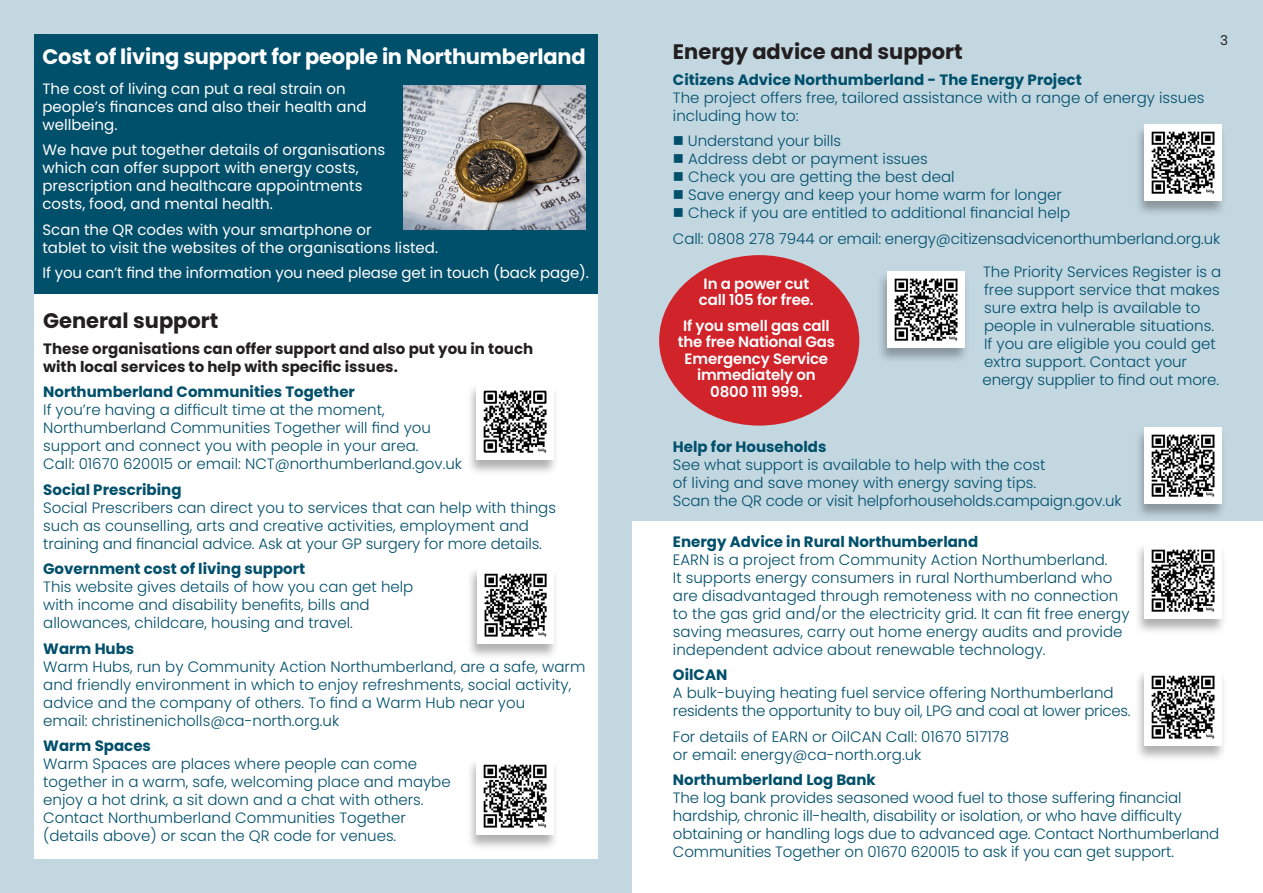
<style>
.page{position:relative;width:1263px;height:893px;background:#fff}
.page>*{position:absolute;margin:0;border:0;box-sizing:border-box;transform-origin:0 0}
.t1{font:700 21px "Poppins";letter-spacing:-.01em;color:#fff}
.t2{font:700 21px "Poppins";color:#231f20}
.t3{font:300 15px/18px "Poppins";color:#004f6b}
.t4{font:15px "Poppins";color:#fff}
.t5{font:700 15px "Poppins";color:#004f6b}
.t6{font:600 15px/16.5px "Poppins";letter-spacing:-.01em;color:#fff;text-align:center}
.t7{font:700 15px "Poppins";color:#231f20}
.t8{font:300 15px "Poppins";letter-spacing:-.02em;color:#004f6b}
.t9{font:13.5px "Poppins";color:#231f20}
</style>
<div class="page">
<div style="left:0;top:0;width:631px;height:893px;background:#c3d7e1"></div>
<div style="left:34px;top:34px;width:563px;height:262px;background:#004f6b"></div>
<div style="left:34px;top:294px;width:563px;height:565px;background:#fff"></div>
<div style="left:466px;top:383px;width:93px;height:93px;background:#231f20;opacity:.35"></div>
<img style="left:477px;top:383px;width:76px;height:77px">
<div style="left:466px;top:566px;width:93px;height:93px;background:#231f20;opacity:.35"></div>
<img style="left:477px;top:567px;width:77px;height:76px">
<div style="left:466px;top:758px;width:93px;height:93px;background:#231f20;opacity:.35"></div>
<img style="left:477px;top:758px;width:76px;height:76px">
<img style="left:404px;top:85px;width:182px;height:145px">
<div style="left:632px;top:0;width:631px;height:521px;background:#c3d7e1"></div>
<div style="left:1134px;top:124px;width:93px;height:93px;background:#231f20;opacity:.35"></div>
<img style="left:1145px;top:124px;width:76px;height:77px">
<div style="left:876px;top:271px;width:93px;height:93px;background:#231f20;opacity:.35"></div>
<img style="left:888px;top:271px;width:76px;height:77px">
<div style="left:659px;top:255px;width:200px;height:171px;background:#d1232a;border-radius:50%"></div>
<div style="left:1134px;top:542px;width:93px;height:93px;background:#231f20;opacity:.35"></div>
<img style="left:1145px;top:542px;width:76px;height:77px">
<div style="left:1134px;top:427px;width:93px;height:93px;background:#231f20;opacity:.35"></div>
<img style="left:1145px;top:427px;width:76px;height:77px">
<div style="left:1134px;top:668px;width:93px;height:93px;background:#231f20;opacity:.35"></div>
<img style="left:1145px;top:669px;width:76px;height:76px">
<p class="t1" style="left:43px;top:44px;width:545px">Cost of living support for people in Northumberland</p>
<p class="t4" style="left:43px;top:80px;width:305px">The cost of living can put a real strain on</p>
<p class="t4" style="left:43px;top:98px;width:325px">people’s finances and also their health and</p>
<p class="t4" style="left:43px;top:116px;width:77px">wellbeing.</p>
<p class="t4" style="left:43px;top:141px;width:344px">We have put together details of organisations</p>
<p class="t4" style="left:43px;top:159px;width:318px">which can offer support with energy costs,</p>
<p class="t4" style="left:43px;top:177px;width:321px">prescription and healthcare appointments</p>
<p class="t4" style="left:43px;top:195px;width:232px">costs, food, and mental health.</p>
<p class="t4" style="left:43px;top:221px;width:331px">Scan the QR codes with your smartphone or</p>
<p class="t4" style="left:43px;top:239px;width:397px">tablet to visit the websites of the organisations listed.</p>
<p class="t4" style="left:43px;top:264px;width:548px">If you can’t find the information you need please get in touch (back page).</p>
<p class="t2" style="left:43px;top:309px;width:177px">General support</p>
<p class="t7" style="left:43px;top:340px;width:491px">These organisations can offer support and also put you in touch</p>
<p class="t7" style="left:43px;top:358px;width:356px">with local services to help with specific issues.</p>
<p class="t5" style="left:43px;top:383px;width:313px">Northumberland Communities Together</p>
<p class="t3" style="left:43px;top:401px;width:343px">If you’re having a difficult time at the moment,</p>
<p class="t3" style="left:43px;top:419px;width:389px">Northumberland Communities Together will find you</p>
<p class="t3" style="left:43px;top:437px;width:377px">support and connect you with people in your area.</p>
<p class="t3" style="left:43px;top:455px;width:420px">Call: 01670 620015 or email: NCT@northumberland.gov.uk</p>
<p class="t5" style="left:43px;top:481px;width:140px">Social Prescribing</p>
<p class="t3" style="left:43px;top:499px;width:514px">Social Prescribers can direct you to services that can help with things such as counselling, arts and creative activities, employment and</p>
<p class="t3" style="left:43px;top:535px;width:500px">training and financial advice. Ask at your GP surgery for more details.</p>
<p class="t5" style="left:43px;top:560px;width:264px">Government cost of living support</p>
<p class="t3" style="left:43px;top:578px;width:372px">This website gives details of how you can get help</p>
<p class="t3" style="left:43px;top:596px;width:328px">with income and disability benefits, bills and</p>
<p class="t3" style="left:43px;top:614px;width:311px">allowances, childcare, housing and travel.</p>
<p class="t5" style="left:43px;top:640px;width:93px">Warm Hubs</p>
<p class="t3" style="left:43px;top:658px;width:544px">Warm Hubs, run by Community Action Northumberland, are a safe, warm and friendly environment in which to enjoy refreshments, social activity, advice and the company of others. To find a Warm Hub near you</p>
<p class="t3" style="left:43px;top:712px;width:297px">email: christinenicholls@ca-north.org.uk</p>
<p class="t5" style="left:43px;top:737px;width:109px">Warm Spaces</p>
<p class="t3" style="left:43px;top:755px;width:375px">Warm Spaces are places where people can come</p>
<p class="t3" style="left:43px;top:773px;width:409px">together in a warm, safe, welcoming place and maybe</p>
<p class="t3" style="left:43px;top:791px;width:382px">enjoy a hot drink, a sit down and a chat with others.</p>
<p class="t3" style="left:43px;top:809px;width:364px">Contact Northumberland Communities Together</p>
<p class="t3" style="left:43px;top:827px;width:355px">(details above) or scan the QR code for venues.</p>
<p class="t9" style="left:1220px;top:32px;width:9px">3</p>
<p class="t2" style="left:673px;top:40px;width:291px">Energy advice and support</p>
<p class="t5" style="left:673px;top:71px;width:410px">Citizens Advice Northumberland - The Energy Project</p>
<p class="t3" style="left:673px;top:89px;width:533px">The project offers free, tailored assistance with a range of energy issues including how to:</p>
<p class="t3" style="left:673px;top:132px;width:170px">■ Understand your bills</p>
<p class="t3" style="left:673px;top:150px;width:256px">■ Address debt or payment issues</p>
<p class="t3" style="left:673px;top:168px;width:283px">■ Check you are getting the best deal</p>
<p class="t3" style="left:673px;top:186px;width:390px">■ Save energy and keep your home warm for longer</p>
<p class="t3" style="left:673px;top:204px;width:399px">■ Check if you are entitled to additional financial help</p>
<p class="t3" style="left:673px;top:230px;width:549px">Call: 0808 278 7944 or email: energy@citizensadvicenorthumberland.org.uk</p>
<p class="t3" style="left:983px;top:263px;width:240px">The Priority Services Register is a</p>
<p class="t3" style="left:984px;top:281px;width:237px">free support service that makes</p>
<p class="t3" style="left:984px;top:299px;width:218px">sure extra help is available to</p>
<p class="t3" style="left:984px;top:317px;width:231px">people in vulnerable situations.</p>
<p class="t3" style="left:984px;top:335px;width:233px">If you are eligible you could get</p>
<p class="t3" style="left:984px;top:353px;width:204px">extra support. Contact your</p>
<p class="t3" style="left:982px;top:371px;width:238px">energy supplier to find out more.</p>
<p class="t6" style="left:704px;top:276px;width:107px">In a power cut</p>
<p class="t6" style="left:699px;top:292px;width:116px">call 105 for free.</p>
<p class="t6" style="left:683px;top:318px;width:148px">If you smell gas call</p>
<p class="t6" style="left:678px;top:334px;width:159px">the free National Gas<br>Emergency Service</p>
<p class="t6" style="left:697px;top:367px;width:120px">immediately on</p>
<p class="t6" style="left:710px;top:384px;width:94px">0800 111 999.</p>
<p class="t5" style="left:673px;top:438px;width:155px">Help for Households</p>
<p class="t3" style="left:673px;top:456px;width:374px">See what support is available to help with the cost</p>
<p class="t3" style="left:673px;top:474px;width:365px">of living and save money with energy saving tips.</p>
<p class="t3" style="left:673px;top:492px;width:450px">Scan the QR code or visit helpforhouseholds.campaign.gov.uk</p>
<p class="t5" style="left:673px;top:533px;width:307px">Energy Advice in Rural Northumberland</p>
<p class="t3" style="left:673px;top:551px;width:436px">EARN is a project from Community Action Northumberland.</p>
<p class="t3" style="left:673px;top:569px;width:441px">It supports energy consumers in rural Northumberland who</p>
<p class="t3" style="left:673px;top:587px;width:447px">are disadvantaged through remoteness with no connection</p>
<p class="t3" style="left:673px;top:605px;width:458px">to the gas grid and/or the electricity grid. It can fit free energy</p>
<p class="t3" style="left:673px;top:623px;width:451px">saving measures, carry out home energy audits and provide</p>
<p class="t3" style="left:673px;top:641px;width:374px">independent advice about renewable technology.</p>
<p class="t5" style="left:673px;top:666px;width:56px">OilCAN</p>
<p class="t3" style="left:673px;top:684px;width:442px">A bulk-buying heating fuel service offering Northumberland</p>
<p class="t8" style="left:673px;top:702px;width:459px">residents the opportunity to buy oil, LPG and coal at lower prices.</p>
<p class="t3" style="left:673px;top:728px;width:338px">For details of EARN or OilCAN Call: 01670 517178</p>
<p class="t3" style="left:673px;top:746px;width:250px">or email: energy@ca-north.org.uk</p>
<p class="t5" style="left:673px;top:771px;width:204px">Northumberland Log Bank</p>
<p class="t3" style="left:673px;top:789px;width:548px">The log bank provides seasoned wood fuel to those suffering financial hardship, chronic ill-health, disability or isolation, or who have difficulty obtaining or handling logs due to advanced age. Contact Northumberland Communities Together on 01670 620015 to ask if you can get support.</p>
</div>
